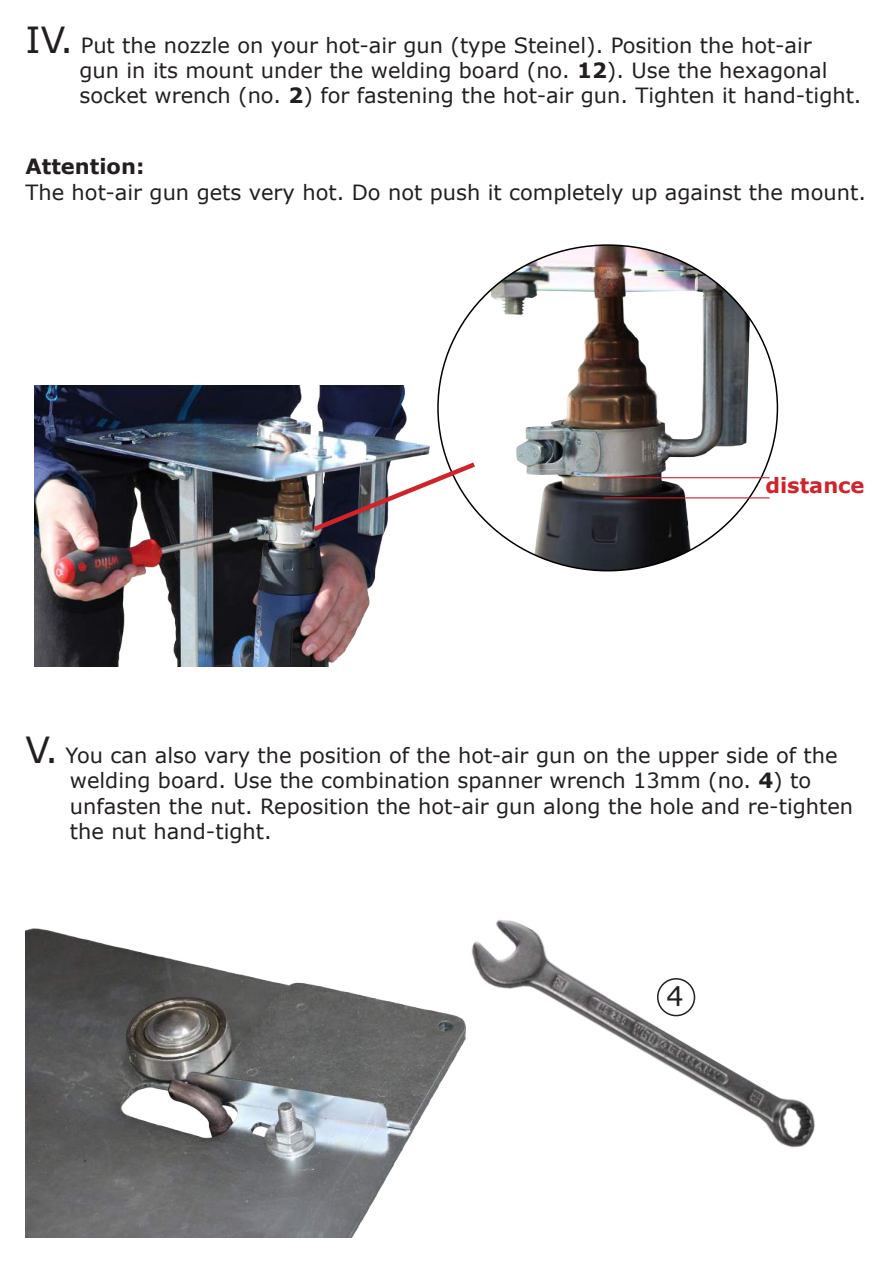
<style>
.page{position:relative;width:893px;height:1263px;background:#fff}
.page>*{position:absolute;margin:0;border:0;box-sizing:border-box;transform-origin:0 0}
.t1{font:27px "Verdana";color:#231f20}
.t2{font:21px/25.2px "Verdana";color:#231f20}
.t3{font:700 21px "Verdana";color:#231f20}
.t4{font:700 21px "Verdana";color:#d1232a}
.s1{font-size:36px}
.s2{font-weight:700}
</style>
<div class="page">
<img style="left:34px;top:385px;width:396px;height:281px">
<img style="left:438px;top:246px;width:339px;height:325px">
<svg style="left:309px;top:459px;width:171px;height:76px"></svg>
<hr style="left:604px;top:497px;width:166px;height:1px;background:#d1232a">
<hr style="left:604px;top:477px;width:166px;height:1px;background:#d1232a">
<img style="left:26px;top:928px;width:419px;height:309px">
<img style="left:445px;top:920px;width:370px;height:228px">
<div style="left:657px;top:978px;width:38px;height:38px;border:2px solid #231f20;border-radius:50%"></div>
<p class="t2" style="left:80px;top:33px;width:784px;text-indent:-54px"><span class="s1">IV.</span> Put the nozzle on your hot-air gun (type Steinel). Position the hot-air<br>gun in its mount under the welding board (no. <span class="s2">12</span>). Use the hexagonal socket wrench (no. <span class="s2">2</span>) for fastening the hot-air gun. Tighten it hand-tight.</p>
<p class="t3" style="left:26px;top:152px;width:120px">Attention:</p>
<p class="t2" style="left:26px;top:179px;width:842px">The hot-air gun gets very hot. Do not push it completely up against the mount.</p>
<p class="t4" style="left:765px;top:471px;width:101px">distance</p>
<p class="t2" style="left:70px;top:743px;width:785px;text-indent:-44px"><span class="s1">V.</span> You can also vary the position of the hot-air gun on the upper side of the welding board. Use the combination spanner wrench 13mm (no. <span class="s2">4</span>) to unfasten the nut. Reposition the hot-air gun along the hole and re-tighten the nut hand-tight.</p>
<p class="t1" style="left:666px;top:978px;width:19px">4</p>
</div>
